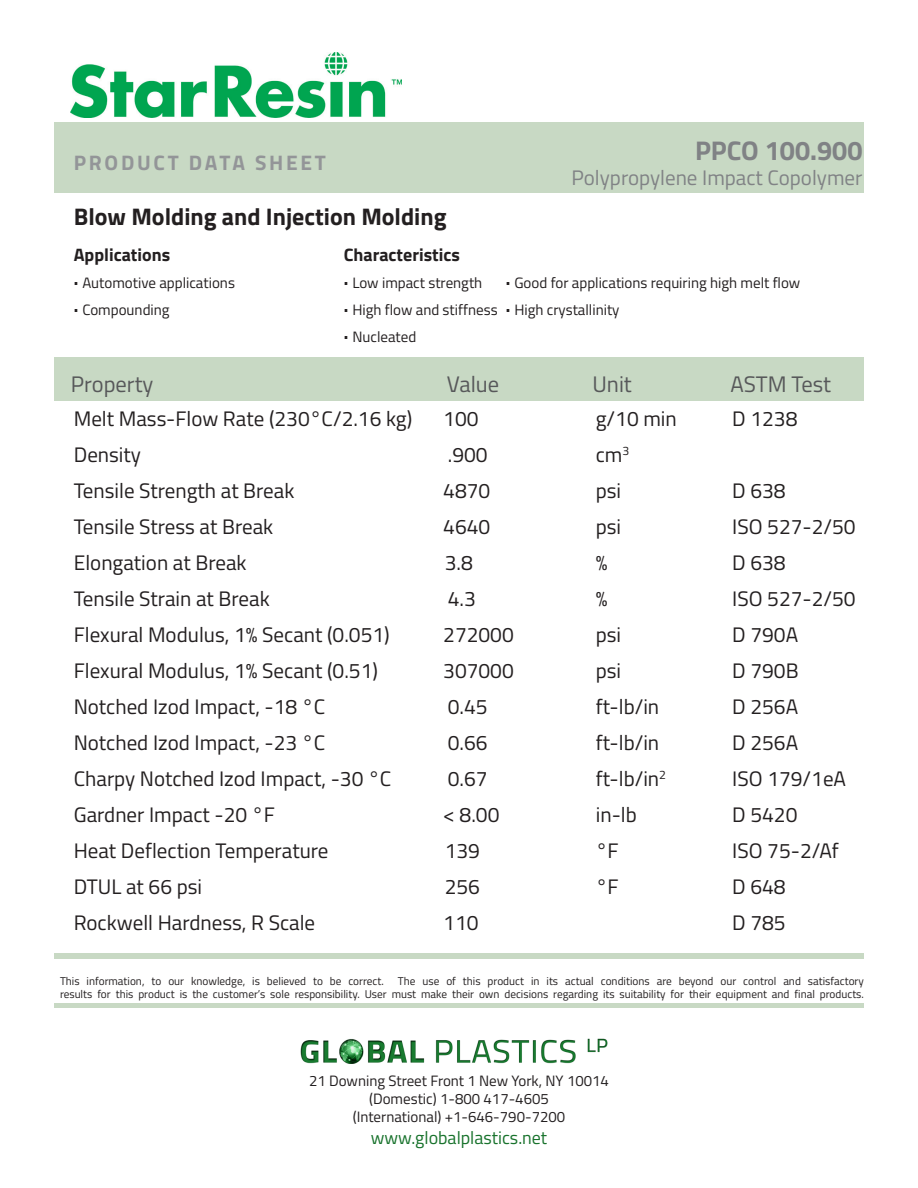
<style>
.page{position:relative;width:918px;height:1188px;background:#fff}
.page>*{position:absolute;margin:0;border:0;box-sizing:border-box;transform-origin:0 0}
.t1{font:700 27px "Titillium Web";color:#808285}
.Disclaimer{font:700 24px "Titillium Web";color:#231f20}
.t2{font:22.5px "Titillium Web";color:#57585a}
.t3{font:21px "Titillium Web";color:#231f20}
.t4{font:21px "Titillium Web";color:#808285}
.t5{font:700 21px "Titillium Web";letter-spacing:.13em;color:#939598}
.Disclaimer-2{font:700 18px "Titillium Web";color:#231f20}
.t6{font:18px "Titillium Web";color:#19732d}
.Disclaimer-3{font:15px "Titillium Web";color:#231f20}
.Disclaimer-4{font:11.25px/13.5px "Titillium Web";color:#231f20}
.s1{font-weight:700;font-size:18px}
</style>
<div class="page">
<div style="left:54px;top:357px;width:810px;height:44px;background:#c8d9c4"></div>
<div style="left:54px;top:122px;width:810px;height:71px;background:#c8d9c4"></div>
<img style="left:70px;top:53px;width:332px;height:64px">
<div style="left:54px;top:954px;width:810px;height:5px;background:#c8d9c4"></div>
<div style="left:54px;top:1003px;width:810px;height:5px;background:#c8d9c4"></div>
<img style="left:300px;top:1038px;width:308px;height:25px">
<p class="t5" style="left:74px;top:147px;width:254px">PRODUCT DATA SHEET</p>
<p class="t1" style="left:695px;top:130px;width:169px">PPCO 100.900</p>
<p class="t4" style="left:572px;top:163px;width:292px">Polypropylene Impact Copolymer</p>
<p class="Disclaimer" style="left:74px;top:198px;width:374px">Blow Molding and Injection Molding</p>
<p class="Disclaimer-2" style="left:74px;top:241px;width:98px">Applications</p>
<p class="Disclaimer-2" style="left:344px;top:241px;width:118px">Characteristics</p>
<p class="Disclaimer-3" style="left:74px;top:272px;width:163px"><span class="s1">·</span> Automotive applications</p>
<p class="Disclaimer-3" style="left:344px;top:272px;width:140px"><span class="s1">·</span> Low impact strength</p>
<p class="Disclaimer-3" style="left:506px;top:272px;width:296px"><span class="s1">·</span> Good for applications requiring high melt flow</p>
<p class="Disclaimer-3" style="left:74px;top:299px;width:97px"><span class="s1">·</span> Compounding</p>
<p class="Disclaimer-3" style="left:344px;top:299px;width:277px"><span class="s1">·</span> High flow and stiffness <span class="s1">·</span> High crystallinity</p>
<p class="Disclaimer-3" style="left:344px;top:326px;width:74px"><span class="s1">·</span> Nucleated</p>
<p class="t2" style="left:71px;top:367px;width:84px">Property</p>
<p class="t2" style="left:447px;top:367px;width:54px">Value</p>
<p class="t2" style="left:592px;top:367px;width:41px">Unit</p>
<p class="t2" style="left:730px;top:367px;width:102px">ASTM Test</p>
<p class="t3" style="left:74px;top:403px;width:340px">Melt Mass-Flow Rate (230°C/2.16 kg)</p>
<p class="t3" style="left:443px;top:403px;width:37px">100</p>
<p class="t3" style="left:596px;top:403px;width:83px">g/10 min</p>
<p class="t3" style="left:732px;top:403px;width:67px">D 1238</p>
<p class="t3" style="left:74px;top:439px;width:69px">Density</p>
<p class="t3" style="left:448px;top:439px;width:41px">.900</p>
<p class="t3" style="left:596px;top:439px;width:35px">cm<sup>3</sup></p>
<p class="t3" style="left:74px;top:475px;width:222px">Tensile Strength at Break</p>
<p class="t3" style="left:443px;top:475px;width:49px">4870</p>
<p class="t3" style="left:596px;top:475px;width:27px">psi</p>
<p class="t3" style="left:732px;top:475px;width:55px">D 638</p>
<p class="t3" style="left:74px;top:511px;width:201px">Tensile Stress at Break</p>
<p class="t3" style="left:443px;top:511px;width:49px">4640</p>
<p class="t3" style="left:596px;top:511px;width:27px">psi</p>
<p class="t3" style="left:732px;top:511px;width:125px">ISO 527-2/50</p>
<p class="t3" style="left:74px;top:547px;width:174px">Elongation at Break</p>
<p class="t3" style="left:445px;top:547px;width:30px">3.8</p>
<p class="t3" style="left:596px;top:547px;width:13px">%</p>
<p class="t3" style="left:732px;top:547px;width:55px">D 638</p>
<p class="t3" style="left:74px;top:583px;width:197px">Tensile Strain at Break</p>
<p class="t3" style="left:448px;top:583px;width:30px">4.3</p>
<p class="t3" style="left:596px;top:583px;width:13px">%</p>
<p class="t3" style="left:732px;top:583px;width:125px">ISO 527-2/50</p>
<p class="t3" style="left:74px;top:619px;width:317px">Flexural Modulus, 1% Secant (0.051)</p>
<p class="t3" style="left:443px;top:619px;width:72px">272000</p>
<p class="t3" style="left:596px;top:619px;width:27px">psi</p>
<p class="t3" style="left:732px;top:619px;width:67px">D 790A</p>
<p class="t3" style="left:74px;top:655px;width:306px">Flexural Modulus, 1% Secant (0.51)</p>
<p class="t3" style="left:443px;top:655px;width:72px">307000</p>
<p class="t3" style="left:596px;top:655px;width:27px">psi</p>
<p class="t3" style="left:732px;top:655px;width:68px">D 790B</p>
<p class="t3" style="left:74px;top:691px;width:253px">Notched Izod Impact, -18 °C</p>
<p class="t3" style="left:448px;top:691px;width:41px">0.45</p>
<p class="t3" style="left:596px;top:691px;width:65px">ft-lb/in</p>
<p class="t3" style="left:732px;top:691px;width:67px">D 256A</p>
<p class="t3" style="left:74px;top:727px;width:253px">Notched Izod Impact, -23 °C</p>
<p class="t3" style="left:448px;top:727px;width:41px">0.66</p>
<p class="t3" style="left:596px;top:727px;width:65px">ft-lb/in</p>
<p class="t3" style="left:732px;top:727px;width:67px">D 256A</p>
<p class="t3" style="left:74px;top:763px;width:319px">Charpy Notched Izod Impact, -30 °C</p>
<p class="t3" style="left:448px;top:763px;width:41px">0.67</p>
<p class="t3" style="left:596px;top:763px;width:72px">ft-lb/in<sup>2</sup></p>
<p class="t3" style="left:732px;top:763px;width:115px">ISO 179/1eA</p>
<p class="t3" style="left:74px;top:799px;width:202px">Gardner Impact -20 °F</p>
<p class="t3" style="left:443px;top:799px;width:58px">&lt; 8.00</p>
<p class="t3" style="left:596px;top:799px;width:42px">in-lb</p>
<p class="t3" style="left:732px;top:799px;width:67px">D 5420</p>
<p class="t3" style="left:74px;top:835px;width:256px">Heat Deflection Temperature</p>
<p class="t3" style="left:445px;top:835px;width:37px">139</p>
<p class="t3" style="left:596px;top:835px;width:24px">°F</p>
<p class="t3" style="left:732px;top:835px;width:108px">ISO 75-2/Af</p>
<p class="t3" style="left:74px;top:871px;width:130px">DTUL at 66 psi</p>
<p class="t3" style="left:445px;top:871px;width:37px">256</p>
<p class="t3" style="left:596px;top:871px;width:24px">°F</p>
<p class="t3" style="left:732px;top:871px;width:55px">D 648</p>
<p class="t3" style="left:74px;top:907px;width:243px">Rockwell Hardness, R Scale</p>
<p class="t3" style="left:443px;top:907px;width:37px">110</p>
<p class="t3" style="left:732px;top:907px;width:55px">D 785</p>
<p class="Disclaimer-4" style="left:60px;top:974px;width:805px">This information, to our knowledge, is believed to be correct. The use of this product in its actual conditions are beyond our control and satisfactory results for this product is the customer’s sole responsibility. User must make their own decisions regarding its suitability for their equipment and final products.</p>
<p class="Disclaimer-3" style="left:309px;top:1070px;width:301px">21 Downing Street Front 1 New York, NY 10014</p>
<p class="Disclaimer-3" style="left:369px;top:1088px;width:181px">(Domestic) 1-800 417-4605</p>
<p class="Disclaimer-3" style="left:353px;top:1106px;width:214px">(International) +1-646-790-7200</p>
<p class="t6" style="left:371px;top:1125px;width:178px">www.globalplastics.net</p>
</div>
